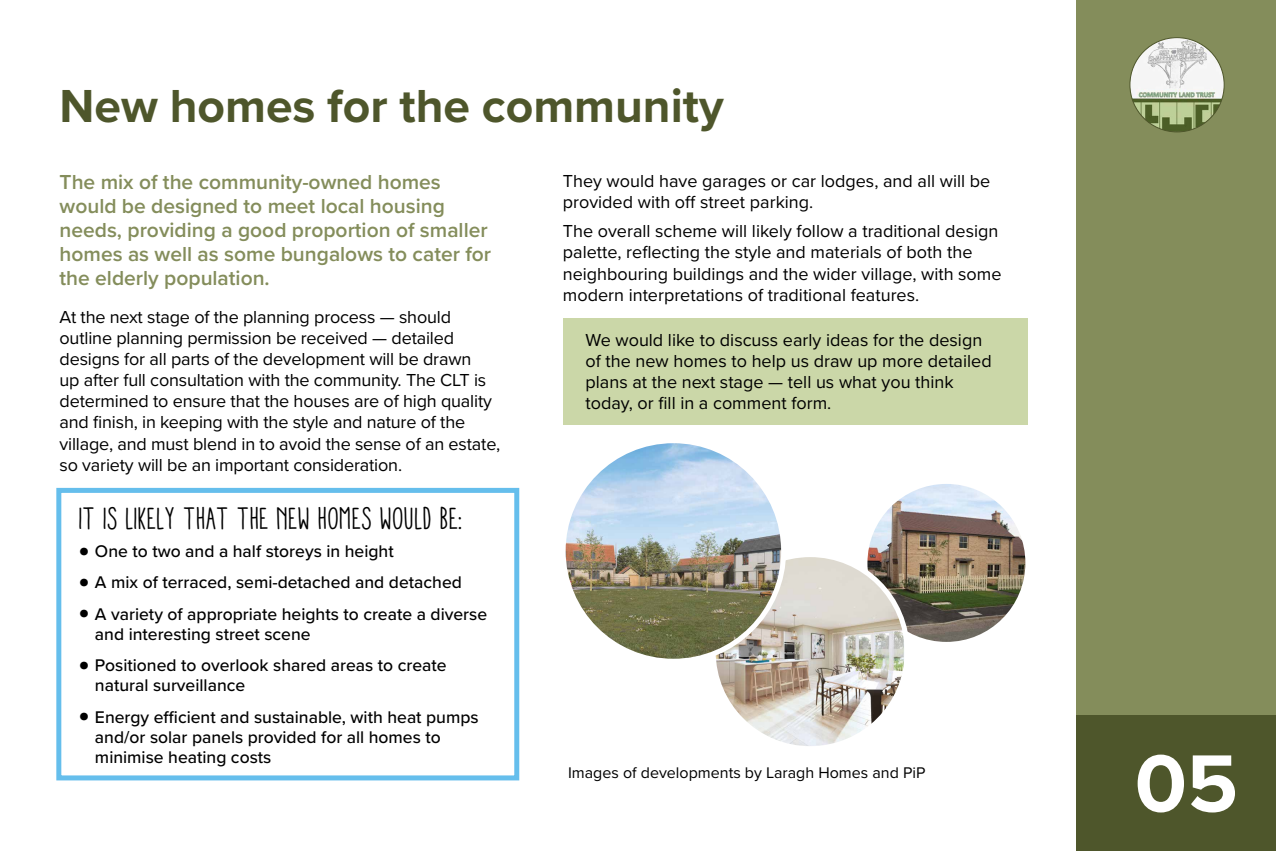
<style>
.page{position:relative;width:1276px;height:851px;background:#fff}
.page>*{position:absolute;margin:0;border:0;box-sizing:border-box;transform-origin:0 0}
.t1{font:700 84px "Proxima Nova";color:#fff}
.t2{font:700 48px "Proxima Nova";color:#4e562b}
.t3{font:31px "Aracne Soft Cond Reg";color:#000}
.t4{font:600 21px/24px "Proxima Nova";color:#848d5b}
.t5{font:18px/21px "Proxima Nova";color:#000}
.t6{font:500 17.5px/20px "Proxima Nova";color:#000}
.t7{font:16px "Proxima Nova";color:#000}
.s1{font-size:35px}
</style>
<div class="page">
<div style="left:1076px;top:714px;width:200px;height:136px;background:#4e562b"></div>
<div style="left:1076px;top:0;width:200px;height:714px;background:#848d5b"></div>
<img style="left:865px;top:481px;width:163px;height:163px;border-radius:81px">
<div style="left:862px;top:479px;width:168px;height:167px;border:5px solid #fff;border-radius:50%"></div>
<img style="left:713px;top:554px;width:194px;height:194px;border-radius:97px">
<div style="left:710px;top:552px;width:199px;height:199px;border:5px solid #fff;border-radius:50%"></div>
<div style="left:56px;top:488px;width:463px;height:292px;border:5px solid #65beec"></div>
<div style="left:563px;top:318px;width:465px;height:106px;background:#cbd7a8"></div>
<img style="left:1130px;top:38px;width:94px;height:94px;border-radius:47px">
<img style="left:563px;top:440px;width:220px;height:221px;border-radius:110px">
<div style="left:560px;top:438px;width:226px;height:225px;border:5px solid #fff;border-radius:50%"></div>
<h2 class="t2" style="left:60px;top:70px;width:666px">New homes for the community</h2>
<p class="t4" style="left:60px;top:170px;width:433px">The mix of the community-owned homes would be designed to meet local housing needs, providing a good proportion of smaller homes as well as some bungalows to cater for the elderly population.</p>
<p class="t5" style="left:60px;top:306px;width:442px">At the next stage of the planning process — should outline planning permission be received — detailed designs for all parts of the development will be drawn<br>up after full consultation with the community. The CLT is determined to ensure that the houses are of high quality and finish, in keeping with the style and nature of the village, and must blend in to avoid the sense of an estate, so variety will be an important consideration.</p>
<h3 class="t3" style="left:79px;top:500px;width:385px">IT IS LIKELY THAT THE NEW HOMES WOULD BE:</h3>
<p class="t6" style="left:78px;top:540px;width:317px"><span class="s1">•</span> One to two and a half storeys in height</p>
<p class="t6" style="left:78px;top:572px;width:385px"><span class="s1">•</span> A mix of terraced, semi-detached and detached</p>
<p class="t6" style="left:95px;top:603px;width:394px;text-indent:-17px"><span class="s1">•</span> A variety of appropriate heights to create a diverse and interesting street scene</p>
<p class="t6" style="left:95px;top:654px;width:353px;text-indent:-17px"><span class="s1">•</span> Positioned to overlook shared areas to create natural surveillance</p>
<p class="t6" style="left:95px;top:706px;width:385px;text-indent:-17px"><span class="s1">•</span> Energy efficient and sustainable, with heat pumps and/or solar panels provided for all homes to minimise heating costs</p>
<p class="t5" style="left:563px;top:170px;width:429px">They would have garages or car lodges, and all will be provided with off street parking.</p>
<p class="t5" style="left:563px;top:220px;width:440px">The overall scheme will likely follow a traditional design palette, reflecting the style and materials of both the neighbouring buildings and the wider village, with some modern interpretations of traditional features.</p>
<p class="t5" style="left:585px;top:328px;width:408px">We would like to discuss early ideas for the design of the new homes to help us draw up more detailed plans at the next stage — tell us what you think today, or fill in a comment form.</p>
<p class="t7" style="left:568px;top:760px;width:359px">Images of developments by Laragh Homes and PiP</p>
<h1 class="t1" style="left:1134px;top:720px;width:105px">05</h1>
</div>
